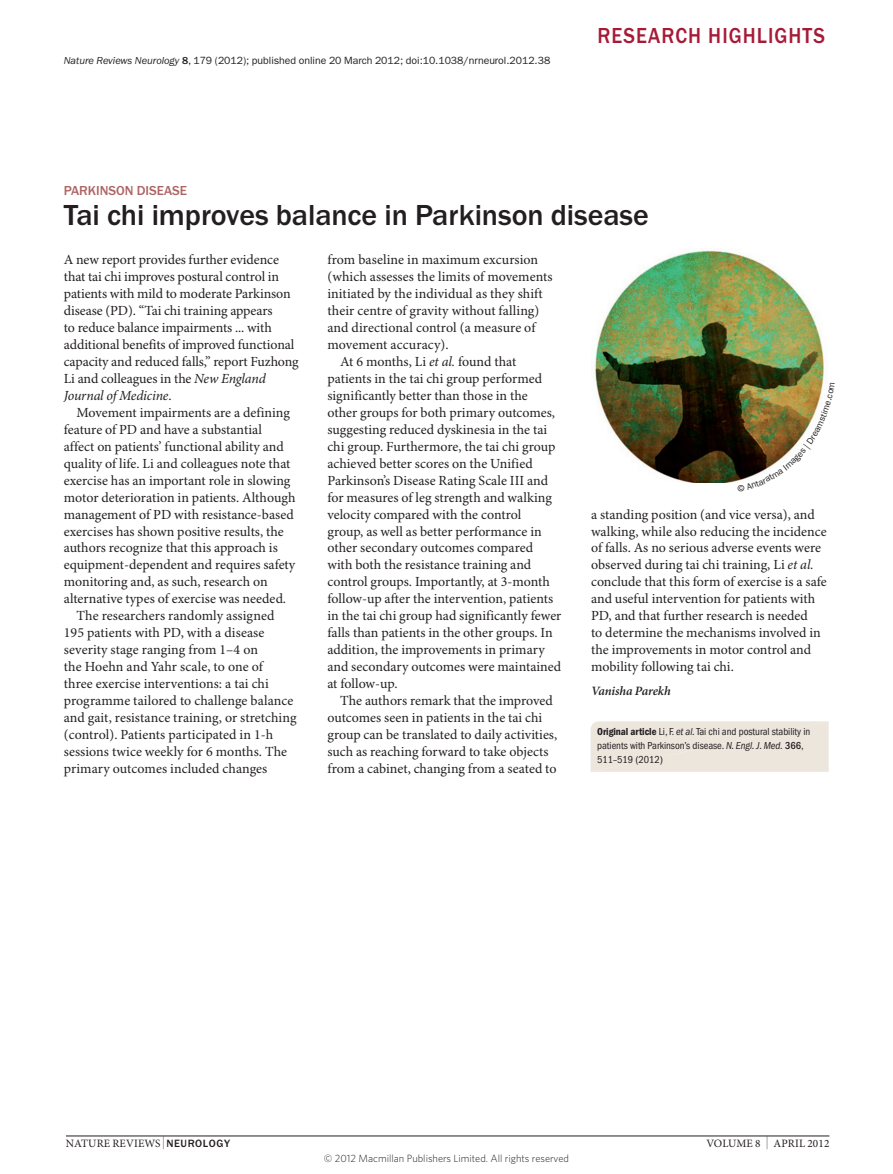
<style>
.page{position:relative;width:893px;height:1174px;background:#fff}
.page>*{position:absolute;margin:0;border:0;box-sizing:border-box;transform-origin:0 0}
.Title{font:500 30px "ITC Franklin Gothic Std";letter-spacing:-.005em;color:#231f20}
.t1{font:500 22.5px "ITC Franklin Gothic Std";letter-spacing:.05em;color:#a71a37;scale:.9 1}
.Body_text{font:13.95px/17px "Minion Pro";color:#231f20}
.Body_first{font:13.95px/17px "Minion Pro";letter-spacing:-.005em;color:#231f20}
.Strapline{font:500 13.5px "ITC Franklin Gothic Std";letter-spacing:-.005em;color:#ad6564}
.Authors{font:italic 600 12.75px "Minion Pro";letter-spacing:-.015em;color:#231f20}
.t2{font:11.25px "Minion Pro";letter-spacing:.01em;color:#231f20}
.References{font:condensed 10.5px/14.2px "ITC Franklin Gothic Std";letter-spacing:-.005em;color:#231f20}
.Citation_line{font:10.5px "ITC Franklin Gothic Std";letter-spacing:-.005em;color:#231f20}
.t3{font:300 10.5px "Whitney";color:#231f20}
.s1{font-style:italic}
.s2{font-weight:500}
.s3{font-family:"ITC Franklin Gothic Std Dm Cd";font-stretch:normal}
.s4{font-size:12.9px}
.s5{font-family:"ITC Franklin Gothic Std";font-weight:500;font-size:10.95px}
</style>
<div class="page">
<hr style="left:66px;top:1135px;width:763px;height:1px;background:#231f20">
<div style="left:591px;top:721px;width:238px;height:51px;background:#ece6dd"></div>
<img style="left:595px;top:250px;width:229px;height:232px">
<img style="left:737px;top:382px;width:87px;height:100px">
<p class="Citation_line" style="left:64px;top:54px;width:488px"><span class="s1">Nature Reviews Neurology</span> <span class="s2">8</span>, 179 (2012); published online 20 March 2012; doi:10.1038/nrneurol.2012.38</p>
<p class="t1" style="left:598px;top:22px;width:254px">RESEARCH HIGHLIGHTS</p>
<p class="Strapline" style="left:64px;top:183px;width:125px">PARKINSON DISEASE</p>
<p class="Title" style="left:64px;top:198px;width:586px">Tai chi improves balance in Parkinson disease</p>
<p class="Body_text" style="left:327px;top:252px;width:227px">from baseline in maximum excursion (which assesses the limits of movements initiated by the individual as they shift their centre of gravity without falling) and directional control (a measure of movement accuracy).</p>
<p class="Body_text" style="left:327px;top:353px;width:235px;text-indent:13px">At 6 months, Li <span class="s1">et al.</span> found that patients in the tai chi group performed significantly better than those in the<br>other groups for both primary outcomes, suggesting reduced dyskinesia in the tai chi group. Furthermore, the tai chi group achieved better scores on the Unified Parkinson’s Disease Rating Scale III and for measures of leg strength and walking velocity compared with the control<br>group, as well as better performance in other secondary outcomes compared with both the resistance training and control groups. Importantly, at 3-month follow-up after the intervention, patients in the tai chi group had significantly fewer falls than patients in the other groups. In addition, the improvements in primary and secondary outcomes were maintained at follow-up.</p>
<p class="Body_text" style="left:327px;top:692px;width:231px;text-indent:13px">The authors remark that the improved outcomes seen in patients in the tai chi group can be translated to daily activities, such as reaching forward to take objects from a cabinet, changing from a seated to</p>
<p class="Body_first" style="left:64px;top:252px;width:237px">A new report provides further evidence that tai chi improves postural control in patients with mild to moderate Parkinson disease (PD). “Tai chi training appears<br>to reduce balance impairments ... with additional benefits of improved functional capacity and reduced falls,” report Fuzhong Li and colleagues in the <span class="s1">New England Journal of Medicine</span>.</p>
<p class="Body_text" style="left:64px;top:404px;width:233px;text-indent:13px">Movement impairments are a defining feature of PD and have a substantial affect on patients’ functional ability and quality of life. Li and colleagues note that exercise has an important role in slowing motor deterioration in patients. Although management of PD with resistance-based exercises has shown positive results, the authors recognize that this approach is equipment-dependent and requires safety monitoring and, as such, research on alternative types of exercise was needed.</p>
<p class="Body_text" style="left:64px;top:608px;width:234px;text-indent:13px">The researchers randomly assigned 195 patients with PD, with a disease severity stage ranging from 1–4 on<br>the Hoehn and Yahr scale, to one of<br>three exercise interventions: a tai chi programme tailored to challenge balance and gait, resistance training, or stretching (control). Patients participated in 1-h sessions twice weekly for 6 months. The primary outcomes included changes</p>
<p class="Body_text" style="left:591px;top:506px;width:237px">a standing position (and vice versa), and walking, while also reducing the incidence of falls. As no serious adverse events were observed during tai chi training, Li <span class="s1">et al. </span>conclude that this form of exercise is a safe and useful intervention for patients with PD, and that further research is needed<br>to determine the mechanisms involved in the improvements in motor control and mobility following tai chi.</p>
<p class="Authors" style="left:591px;top:683px;width:81px">Vanisha Parekh</p>
<p class="References" style="left:597px;top:724px;width:215px"><span class="s3">Original article</span> Li, F. <span class="s1">et al.</span> Tai chi and postural stability in patients with Parkinson’s disease. <span class="s1">N. Engl. J. Med.</span> <span class="s2">366</span>,<br>511–519 (2012)</p>
<p class="t2" style="left:66px;top:1136px;width:165px">NATURE REVIEWS <span class="s4">|</span> <span class="s5">NEUROLOGY</span></p>
<p class="t2" style="left:706px;top:1136px;width:125px">VOLUME 8 <span class="s4">|</span> APRIL 2012</p>
<p class="t3" style="left:324px;top:1151px;width:247px">© 2012 Macmillan Publishers Limited. All rights reserved</p>
</div>
